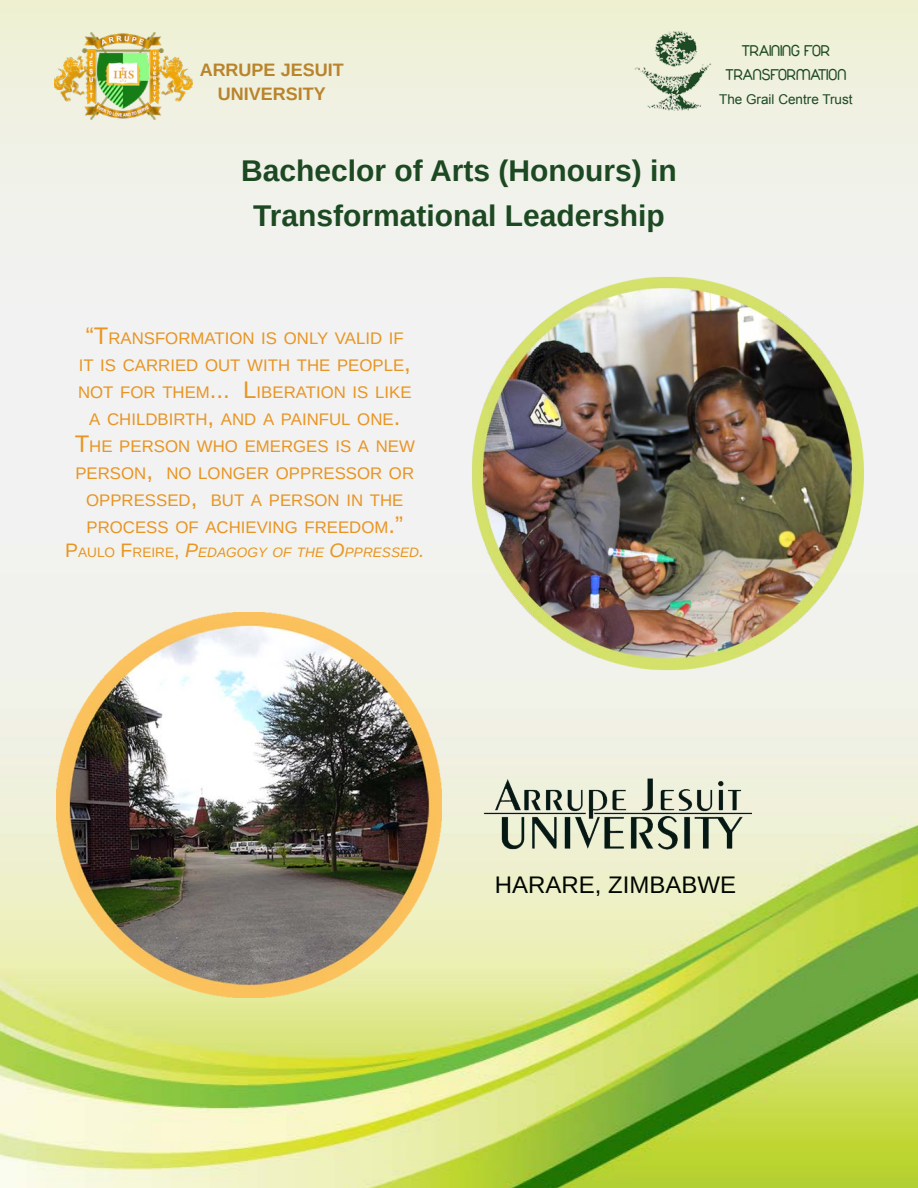
<style>
.page{position:relative;width:918px;height:1188px;background:#fff}
.page>*{position:absolute;margin:0;border:0;box-sizing:border-box;transform-origin:0 0}
.t1{font:700 30px/45px "Arimo";color:#1c4922;text-align:center}
.t2{font:24px "Arimo";color:#000600}
.t3{font:700 18px/24px "Arimo";color:#b9842c;text-align:center}
.t4{font:16.8px/27px "Arimo";color:#e89523;text-align:center}
.t5{font:16.5px/24px "Duepuntozero";color:#1c4922;text-align:center}
.t6{font:italic 13.65px "Arimo";color:#e89523}
.t7{font:13.5px "Arial";color:#1c4922}
.s1{font-size:24px}
.s2{font-style:normal;font-size:19.5px}
.s3{font-style:normal}
.s4{font-size:19.5px}
</style>
<div class="page">
<img style="left:0;top:0;width:918px;height:411px">
<img style="left:0;top:411px;width:918px;height:777px">
<img style="left:54px;top:33px;width:138px;height:87px">
<img style="left:629px;top:26px;width:85px;height:94px">
<img style="left:467px;top:269px;width:397px;height:409px">
<img style="left:56px;top:613px;width:385px;height:385px">
<img style="left:479px;top:768px;width:273px;height:90px">
<p class="t3" style="left:200px;top:58px;width:146px">ARRUPE JESUIT<br>UNIVERSITY</p>
<h1 class="t1" style="left:241px;top:149px;width:437px">Bacheclor of Arts (Honours) in<br>Transformational Leadership</h1>
<p class="t4" style="left:75px;top:325px;width:342px"><span class="s1">“T</span>RANSFORMATION IS ONLY VALID IF<br>IT IS CARRIED OUT WITH THE PEOPLE<span class="s1">,<br></span>NOT FOR THEM<span class="s1">... L</span>IBERATION IS LIKE<br>A CHILDBIRTH<span class="s1">,</span> AND A PAINFUL ONE<span class="s1">.<br>T</span>HE PERSON WHO EMERGES IS A NEW<br>PERSON<span class="s1">,</span> NO LONGER OPPRESSOR OR<br>OPPRESSED<span class="s1">,</span> BUT A PERSON IN THE<br>PROCESS OF ACHIEVING FREEDOM<span class="s1">.”</span></p>
<p class="t6" style="left:65px;top:543px;width:361px"><span class="s2">P</span><span class="s3">AULO</span> <span class="s2">F</span> <span class="s3">REIRE</span><span class="s2">,</span> <span class="s4">P</span>EDAGOGY OF THE <span class="s4">O</span>PPRESSED<span class="s4">.</span></p>
<p class="t5" style="left:726px;top:39px;width:122px">TRAINING FOR<br>TRANSFORMATION</p>
<p class="t7" style="left:719px;top:91px;width:135px">The Grail Centre Trust</p>
<h2 class="t2" style="left:495px;top:870px;width:243px">HARARE, ZIMBABWE</h2>
</div>
